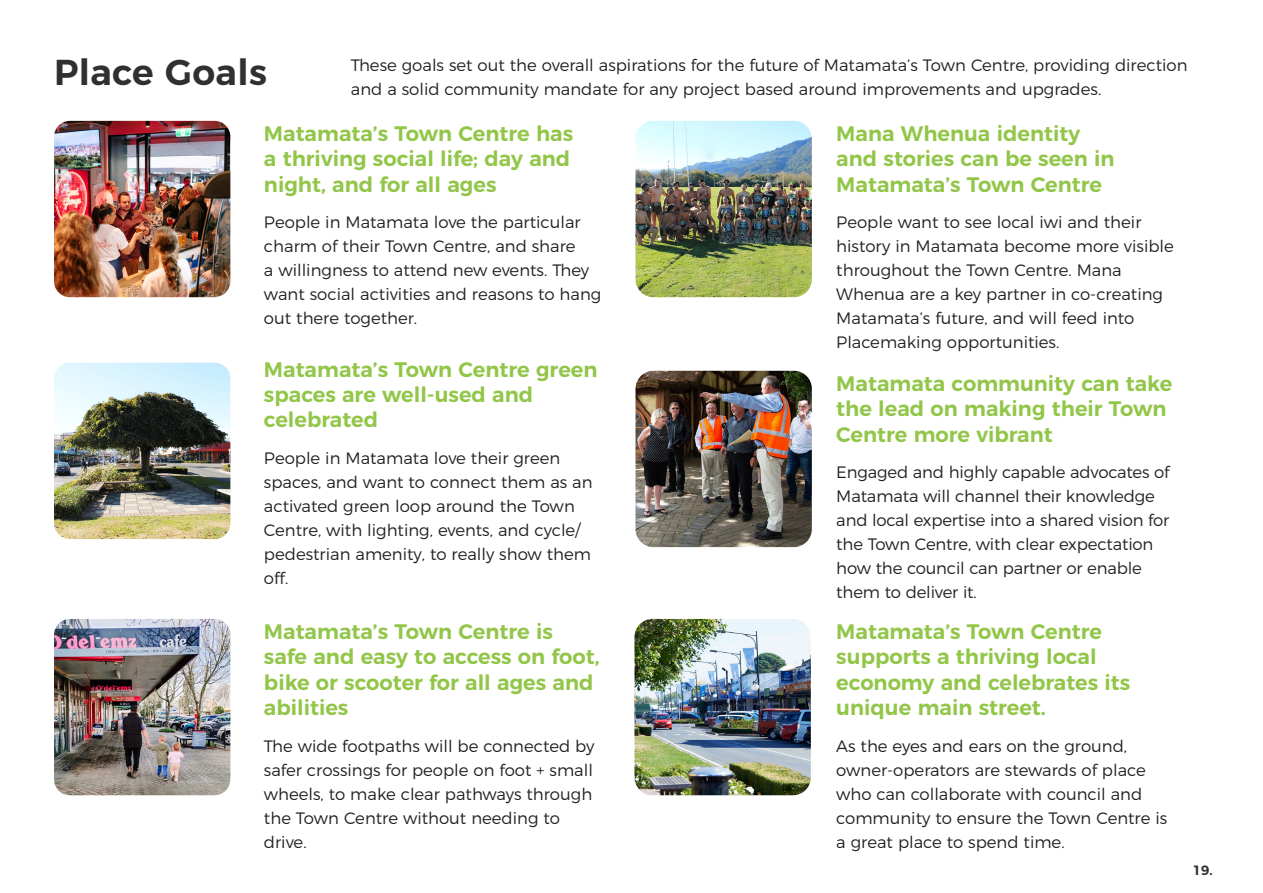
<style>
.page{position:relative;width:1263px;height:893px;background:#fff}
.page>*{position:absolute;margin:0;border:0;box-sizing:border-box;transform-origin:0 0}
.Titles_Paragraph{font:600 36px "Montserrat";letter-spacing:.01em;color:#312f30}
.Subtitles_Paragraph{font:600 21px/25.2px "Montserrat";color:#92c649}
.Body{font:300 16.5px/24px "Montserrat";color:#231f20}
.t1{font:600 13.5px "Montserrat";color:#312f30}
</style>
<div class="page">
<img style="left:54px;top:121px;width:176px;height:176px">
<img style="left:635px;top:121px;width:177px;height:176px">
<img style="left:54px;top:363px;width:176px;height:176px">
<img style="left:635px;top:371px;width:177px;height:176px">
<img style="left:54px;top:619px;width:176px;height:176px">
<img style="left:634px;top:619px;width:177px;height:176px">
<p class="Titles_Paragraph" style="left:54px;top:43px;width:214px">Place Goals</p>
<p class="Body" style="left:351px;top:52px;width:838px">These goals set out the overall aspirations for the future of Matamata’s Town Centre, providing direction and a solid community mandate for any project based around improvements and upgrades.</p>
<p class="Subtitles_Paragraph" style="left:264px;top:119px;width:311px">Matamata’s Town Centre has a thriving social life; day and night, and for all ages</p>
<p class="Body" style="left:264px;top:209px;width:339px">People in Matamata love the particular charm of their Town Centre, and share<br>a willingness to attend new events. They want social activities and reasons to hang out there together.</p>
<p class="Subtitles_Paragraph" style="left:264px;top:355px;width:335px">Matamata’s Town Centre green spaces are well-used and celebrated</p>
<p class="Body" style="left:264px;top:445px;width:330px">People in Matamata love their green spaces, and want to connect them as an activated green loop around the Town<br>Centre, with lighting, events, and cycle/ pedestrian amenity, to really show them off.</p>
<p class="Subtitles_Paragraph" style="left:264px;top:617px;width:337px">Matamata’s Town Centre is safe and easy to access on foot, bike or scooter for all ages and abilities</p>
<p class="Body" style="left:264px;top:732px;width:332px">The wide footpaths will be connected by safer crossings for people on foot + small wheels, to make clear pathways through the Town Centre without needing to drive.</p>
<p class="Subtitles_Paragraph" style="left:836px;top:119px;width:280px">Mana Whenua identity and stories can be seen in<br>Matamata’s Town Centre</p>
<p class="Body" style="left:836px;top:209px;width:339px">People want to see local iwi and their history in Matamata become more visible throughout the Town Centre. Mana Whenua are a key partner in co-creating Matamata’s future, and will feed into Placemaking opportunities.</p>
<p class="Subtitles_Paragraph" style="left:836px;top:369px;width:337px">Matamata community can take the lead on making their Town<br>Centre more vibrant</p>
<p class="Body" style="left:836px;top:459px;width:335px">Engaged and highly capable advocates of Matamata will channel their knowledge and local expertise into a shared vision for the Town Centre, with clear expectation how the council can partner or enable them to deliver it.</p>
<p class="Subtitles_Paragraph" style="left:836px;top:617px;width:295px">Matamata’s Town Centre supports a thriving local economy and celebrates its unique main street.</p>
<p class="Body" style="left:836px;top:732px;width:332px">As the eyes and ears on the ground, owner-operators are stewards of place who can collaborate with council and community to ensure the Town Centre is a great place to spend time.</p>
<p class="t1" style="left:1193px;top:860px;width:21px">19.</p>
</div>
